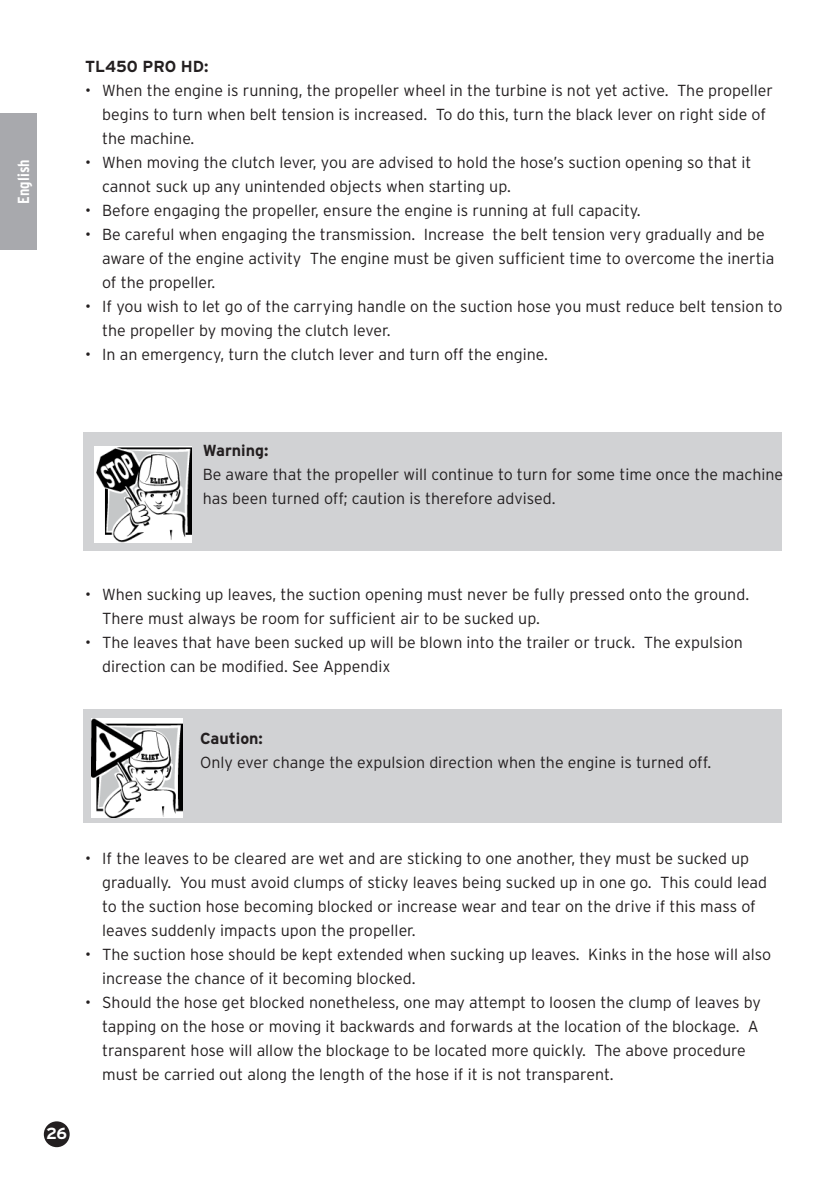
<style>
.page{position:relative;width:840px;height:1191px;background:#fff}
.page>*{position:absolute;margin:0;border:0;box-sizing:border-box;transform-origin:0 0}
.t1{font:300 16px/24px "Interstate";color:#231f20}
.t2{font:700 16px "Interstate";color:#231f20}
.t3{font:700 condensed 16px "Interstate";color:#fff}
.t4{font:700 16px "Interstate";color:#fff}
</style>
<div class="page">
<div style="left:83px;top:432px;width:698px;height:119px;background:#d1d2d4"></div>
<img style="left:94px;top:446px;width:97px;height:96px">
<div style="left:83px;top:709px;width:698px;height:113px;background:#d1d2d4"></div>
<img style="left:91px;top:718px;width:92px;height:99px">
<div style="left:45px;top:1122px;width:24px;height:24px;background:#231f20;border-radius:50%"></div>
<div style="left:44px;top:1121px;width:26px;height:26px;border:2px solid #231f20;border-radius:50%"></div>
<div style="left:0;top:113px;width:37px;height:136px;background:#a8a9ad"></div>
<p class="t3" style="left:18px;top:203px;width:46px;rotate:-90deg">English</p>
<p class="t2" style="left:85px;top:59px;width:125px">TL450 PRO HD:</p>
<p class="t1" style="left:102px;top:78px;width:672px;text-indent:-17px">• When the engine is running, the propeller wheel in the turbine is not yet active. The propeller begins to turn when belt tension is increased. To do this, turn the black lever on right side of the machine.</p>
<p class="t1" style="left:102px;top:150px;width:650px;text-indent:-17px">• When moving the clutch lever, you are advised to hold the hose’s suction opening so that it cannot suck up any unintended objects when starting up.</p>
<p class="t1" style="left:85px;top:198px;width:556px">• Before engaging the propeller, ensure the engine is running at full capacity.</p>
<p class="t1" style="left:102px;top:222px;width:673px;text-indent:-17px">• Be careful when engaging the transmission. Increase the belt tension very gradually and be aware of the engine activity The engine must be given sufficient time to overcome the inertia of the propeller.</p>
<p class="t1" style="left:102px;top:294px;width:681px;text-indent:-17px">• If you wish to let go of the carrying handle on the suction hose you must reduce belt tension to the propeller by moving the clutch lever.</p>
<p class="t1" style="left:85px;top:342px;width:464px">• In an emergency, turn the clutch lever and turn off the engine.</p>
<p class="t2" style="left:203px;top:443px;width:67px">Warning:</p>
<p class="t1" style="left:203px;top:463px;width:581px">Be aware that the propeller will continue to turn for some time once the machine has been turned off; caution is therefore advised.</p>
<p class="t1" style="left:102px;top:582px;width:648px;text-indent:-17px">• When sucking up leaves, the suction opening must never be fully pressed onto the ground.<br>There must always be room for sufficient air to be sucked up.</p>
<p class="t1" style="left:102px;top:630px;width:642px;text-indent:-17px">• The leaves that have been sucked up will be blown into the trailer or truck. The expulsion direction can be modified. See Appendix</p>
<p class="t2" style="left:200px;top:731px;width:64px">Caution:</p>
<p class="t1" style="left:200px;top:751px;width:512px">Only ever change the expulsion direction when the engine is turned off.</p>
<p class="t4" style="left:46px;top:1126px;width:22px">26</p>
<p class="t1" style="left:102px;top:846px;width:666px;text-indent:-17px">• If the leaves to be cleared are wet and are sticking to one another, they must be sucked up gradually. You must avoid clumps of sticky leaves being sucked up in one go. This could lead to the suction hose becoming blocked or increase wear and tear on the drive if this mass of leaves suddenly impacts upon the propeller.</p>
<p class="t1" style="left:102px;top:942px;width:670px;text-indent:-17px">• The suction hose should be kept extended when sucking up leaves. Kinks in the hose will also increase the chance of it becoming blocked.</p>
<p class="t1" style="left:102px;top:990px;width:660px;text-indent:-17px">• Should the hose get blocked nonetheless, one may attempt to loosen the clump of leaves by tapping on the hose or moving it backwards and forwards at the location of the blockage. A transparent hose will allow the blockage to be located more quickly. The above procedure must be carried out along the length of the hose if it is not transparent.</p>
</div>
